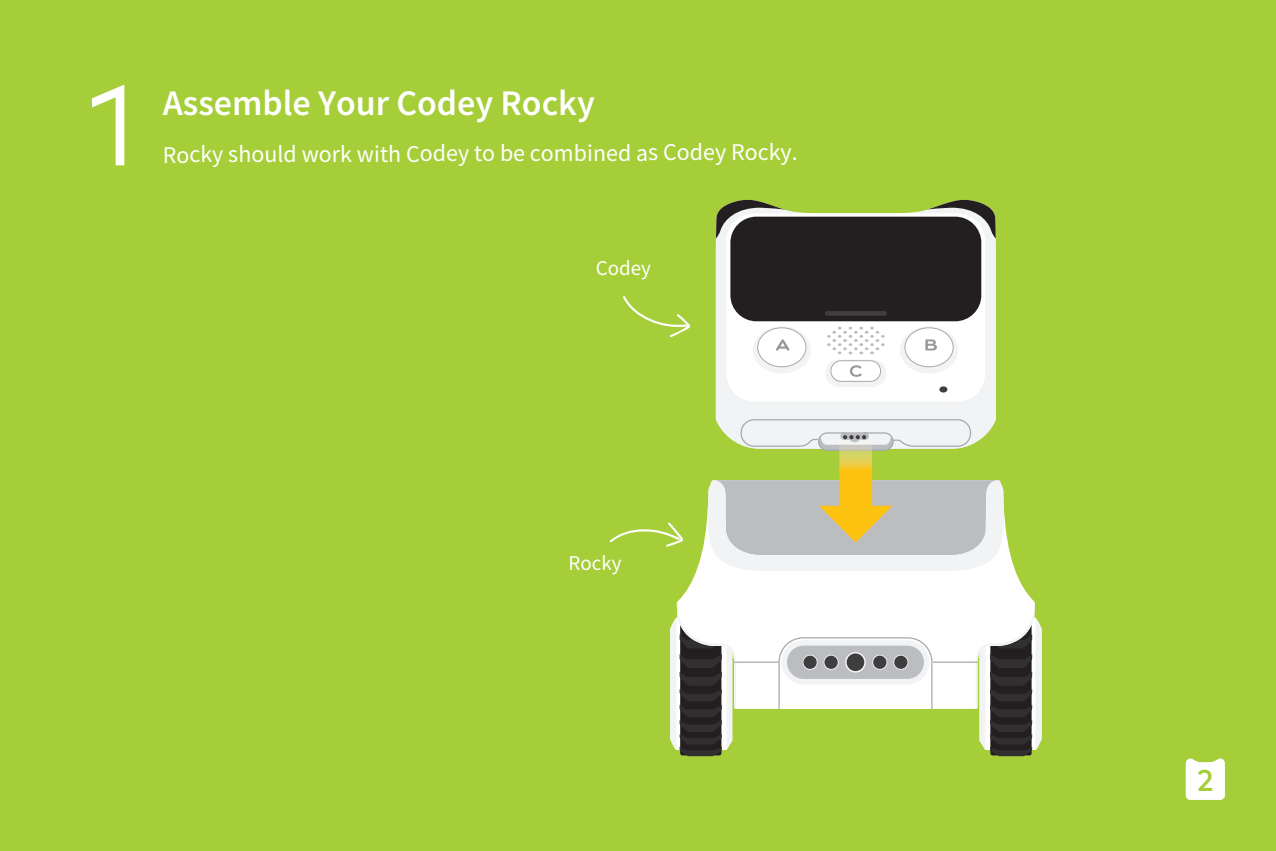
<style>
.page{position:relative;width:1276px;height:851px;background:#fff}
.page>*{position:absolute;margin:0;border:0;box-sizing:border-box;transform-origin:0 0}
.t1{font:114px "Mark Pro";color:#fff}
.t2{font:600 36px "Source Sans Pro";color:#fff}
.t3{font:500 30px "Mark Pro";color:#a6ce39}
.t4{font:24px "Source Sans Pro";letter-spacing:-.005em;color:#fff}
.t5{font:21px "Source Sans Pro";letter-spacing:-.005em;color:#fff}
</style>
<div class="page">
<div style="left:0;top:0;width:1276px;height:850px;background:#a6ce39"></div>
<hr style="left:1275px;top:0;width:1px;height:850px;background:#15c0f2">
<svg style="left:1185px;top:758px;width:40px;height:41px;background:#f7faed"></svg>
<svg style="left:678px;top:511px;width:356px;height:197px;background:#f3f8e6"></svg>
<svg style="left:778px;top:636px;width:155px;height:73px;background:#f8f8f9"></svg>
<div style="left:781px;top:640px;width:148px;height:44px;background:#f2f3f4;border-radius:22px"></div>
<div style="left:787px;top:645px;width:137px;height:33px;background:#bcbdc0;border-radius:17px"></div>
<svg style="left:845px;top:651px;width:21px;height:21px"></svg>
<svg style="left:872px;top:654px;width:15px;height:15px"></svg>
<svg style="left:893px;top:654px;width:15px;height:15px"></svg>
<svg style="left:802px;top:654px;width:15px;height:15px"></svg>
<svg style="left:823px;top:654px;width:15px;height:15px"></svg>
<svg style="left:975px;top:601px;width:66px;height:155px;background:#94958e"></svg>
<svg style="left:670px;top:601px;width:66px;height:155px;background:#93948c"></svg>
<div style="left:846px;top:653px;width:18px;height:18px;background:#3e3e3f;border-radius:50%"></div>
<div style="left:873px;top:655px;width:13px;height:13px;background:#3e3e3f;border-radius:50%"></div>
<div style="left:824px;top:655px;width:13px;height:13px;background:#3e3e3f;border-radius:50%"></div>
<div style="left:803px;top:655px;width:13px;height:13px;background:#3e3e3f;border-radius:50%"></div>
<div style="left:894px;top:655px;width:13px;height:13px;background:#3e3e3f;border-radius:50%"></div>
<hr style="left:734px;top:661px;width:44px;height:1px;background:#a8a9ad">
<hr style="left:933px;top:661px;width:44px;height:1px;background:#a8a9ad">
<svg style="left:715px;top:209px;width:281px;height:209px;background:#ebefe3"></svg>
<div style="left:726px;top:213px;width:259px;height:188px;background:#fff;border-radius:28px"></div>
<div style="left:752px;top:326px;width:59px;height:47px;background:#f2f3f4;border-radius:50%"></div>
<div style="left:730px;top:216px;width:251px;height:105px;background:#231f20;border-radius:26px"></div>
<div style="left:939px;top:386px;width:8px;height:6px;background:#3e3e3f;border-radius:50%"></div>
<div style="left:757px;top:328px;width:49px;height:39px;background:#fff;border-radius:50%"></div>
<div style="left:757px;top:327px;width:49px;height:40px;border:1px solid #a8a9ad;border-radius:50%"></div>
<div style="left:900px;top:326px;width:58px;height:47px;background:#f2f3f4;border-radius:50%"></div>
<div style="left:905px;top:328px;width:48px;height:39px;background:#fff;border-radius:50%"></div>
<div style="left:904px;top:327px;width:49px;height:40px;border:1px solid #a8a9ad;border-radius:50%"></div>
<svg style="left:776px;top:339px;width:14px;height:12px"></svg>
<svg style="left:925px;top:339px;width:12px;height:11px"></svg>
<svg style="left:827px;top:326px;width:57px;height:28px"></svg>
<svg style="left:716px;top:200px;width:69px;height:38px"></svg>
<svg style="left:926px;top:200px;width:69px;height:38px"></svg>
<div style="left:825px;top:359px;width:61px;height:28px;background:#f2f3f4;border-radius:14px"></div>
<div style="left:831px;top:360px;width:49px;height:21px;background:#fff;border-radius:10px"></div>
<div style="left:830px;top:360px;width:51px;height:22px;border:1px solid #a8a9ad;border-radius:10px"></div>
<svg style="left:850px;top:365px;width:12px;height:12px"></svg>
<div style="left:825px;top:311px;width:62px;height:5px;background:#3e3e3f;border-radius:2px"></div>
<svg style="left:707px;top:418px;width:297px;height:152px"></svg>
<svg style="left:623px;top:296px;width:67px;height:41px"></svg>
<svg style="left:609px;top:521px;width:74px;height:26px"></svg>
<h1 class="t1" style="left:88px;top:39px;width:50px">1</h1>
<h2 class="t2" style="left:163px;top:79px;width:434px">Assemble Your Codey Rocky</h2>
<p class="t4" style="left:163px;top:138px;width:636px">Rocky should work with Codey to be combined as Codey Rocky.</p>
<p class="t5" style="left:596px;top:254px;width:57px">Codey</p>
<p class="t5" style="left:568px;top:549px;width:55px">Rocky</p>
<p class="t3" style="left:1197px;top:757px;width:18px">2</p>
</div>
